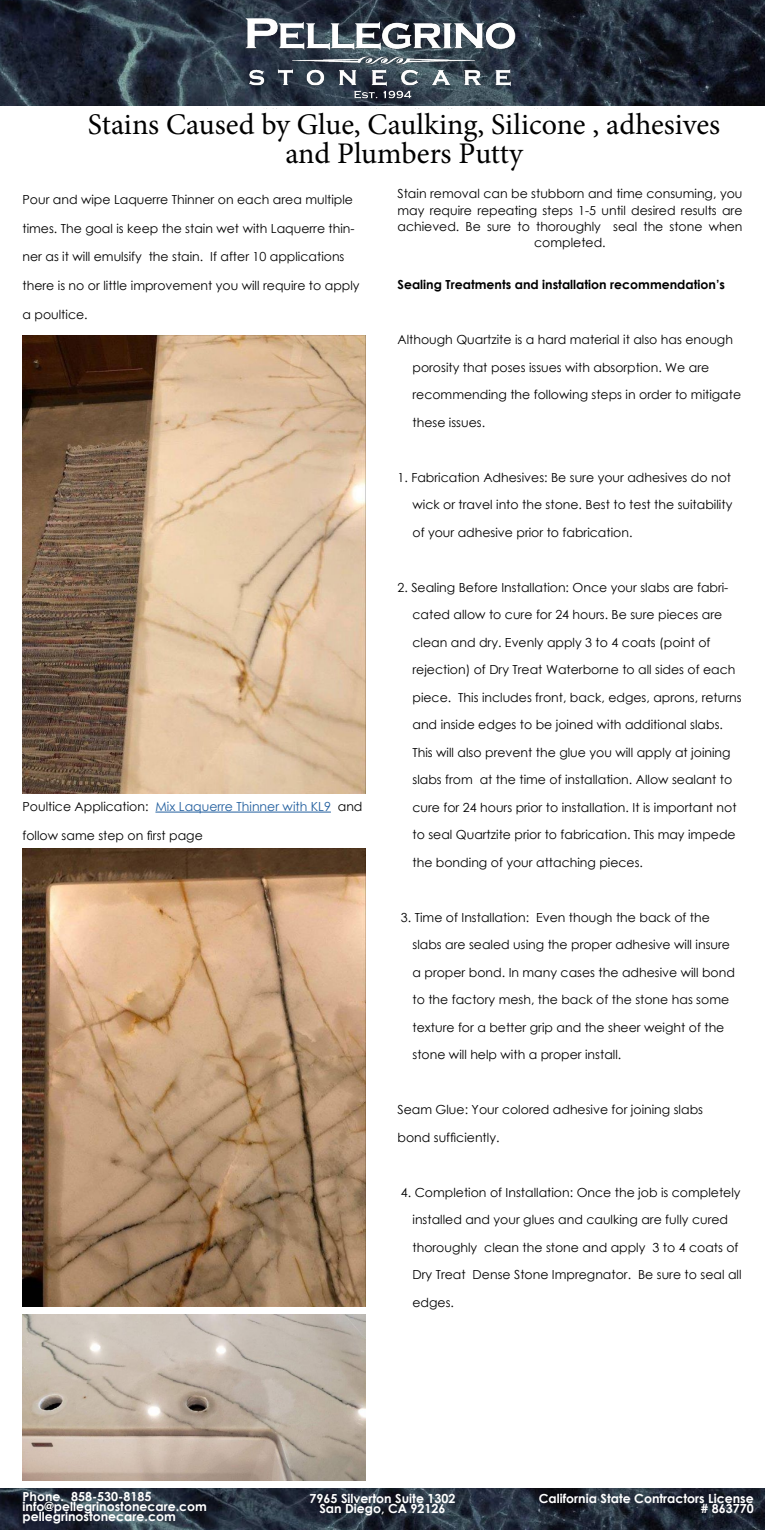
<style>
.page{position:relative;width:765px;height:1530px;background:#fff}
.page>*{position:absolute;margin:0;border:0;box-sizing:border-box;transform-origin:0 0}
.t1{font:30px/28.8px "Minion Pro";color:#000;text-align:center}
.t2{font:12.5px/16.2px "Century Gothic";color:#000;text-align:center}
.t3{font:700 12.5px/10px "Century Gothic";color:#fff;text-align:right}
.t4{font:700 12.5px "Century Gothic";color:#000}
.t5{font:12.5px "Century Gothic";color:#215e9e}
.s1{color:#000}
</style>
<div class="page">
<img style="left:0;top:0;width:765px;height:106px">
<img style="left:0;top:1488px;width:765px;height:42px">
<img style="left:197px;top:16px;width:367px;height:90px">
<img style="left:22px;top:336px;width:344px;height:457px">
<img style="left:22px;top:849px;width:344px;height:457px">
<img style="left:22px;top:1314px;width:344px;height:167px">
<hr style="left:155px;top:812px;width:176px;height:1px;background:#215e9e">
<h1 class="t1" style="left:88px;top:111px;width:634px">Stains Caused by Glue, Caulking, Silicone , adhesives and Plumbers Putty</h1>
<p class="t2" style="left:398px;top:186px;width:347px">Stain removal can be stubborn and time consuming, you may require repeating steps 1-5 until desired results are achieved. Be sure to thoroughly seal the stone when completed.</p>
<p class="t4" style="left:398px;top:275px;width:329px">Sealing Treatments and installation recommendation’s</p>
<p class="t2" style="left:22px;top:191px;width:332px">Pour and wipe Laquerre Thinner on each area multiple</p>
<p class="t2" style="left:22px;top:220px;width:334px">times. The goal is keep the stain wet with Laquerre thin-</p>
<p class="t2" style="left:22px;top:248px;width:324px">ner as it will emulsify the stain. If after 10 applications</p>
<p class="t2" style="left:22px;top:277px;width:339px">there is no or little improvement you will require to apply</p>
<p class="t2" style="left:22px;top:306px;width:67px">a poultice.</p>
<p class="t2" style="left:398px;top:331px;width:337px">Although Quartzite is a hard material it also has enough</p>
<p class="t2" style="left:412px;top:359px;width:298px">porosity that poses issues with absorption. We are</p>
<p class="t2" style="left:412px;top:386px;width:330px">recommending the following steps in order to mitigate</p>
<p class="t2" style="left:412px;top:414px;width:74px">these issues.</p>
<p class="t5" style="left:22px;top:798px;width:342px"><span class="s1">Poultice Application:</span> Mix Laquerre Thinner with KL9 <span class="s1">and</span></p>
<p class="t2" style="left:22px;top:827px;width:182px">follow same step on first page</p>
<p class="t2" style="left:398px;top:469px;width:335px">1. Fabrication Adhesives: Be sure your adhesives do not</p>
<p class="t2" style="left:412px;top:496px;width:321px">wick or travel into the stone. Best to test the suitability</p>
<p class="t2" style="left:412px;top:524px;width:221px">of your adhesive prior to fabrication.</p>
<p class="t2" style="left:398px;top:579px;width:332px">2. Sealing Before Installation: Once your slabs are fabri-</p>
<p class="t2" style="left:412px;top:606px;width:311px">cated allow to cure for 24 hours. Be sure pieces are</p>
<p class="t2" style="left:412px;top:634px;width:300px">clean and dry. Evenly apply 3 to 4 coats (point of</p>
<p class="t2" style="left:412px;top:661px;width:325px">rejection) of Dry Treat Waterborne to all sides of each</p>
<p class="t2" style="left:412px;top:689px;width:331px">piece. This includes front, back, edges, aprons, returns</p>
<p class="t2" style="left:412px;top:716px;width:312px">and inside edges to be joined with additional slabs.</p>
<p class="t2" style="left:412px;top:744px;width:320px">This will also prevent the glue you will apply at joining</p>
<p class="t2" style="left:412px;top:771px;width:321px">slabs from at the time of installation. Allow sealant to</p>
<p class="t2" style="left:412px;top:799px;width:326px">cure for 24 hours prior to installation. It is important not</p>
<p class="t2" style="left:412px;top:826px;width:325px">to seal Quartzite prior to fabrication. This may impede</p>
<p class="t2" style="left:412px;top:854px;width:232px">the bonding of your attaching pieces.</p>
<p class="t2" style="left:401px;top:909px;width:311px">3. Time of Installation: Even though the back of the</p>
<p class="t2" style="left:412px;top:936px;width:319px">slabs are sealed using the proper adhesive will insure</p>
<p class="t2" style="left:412px;top:964px;width:324px">a proper bond. In many cases the adhesive will bond</p>
<p class="t2" style="left:412px;top:986px;width:318px;line-height:27.5px;text-align:left">to the factory mesh, the back of the stone has some texture for a better grip and the sheer weight of the</p>
<p class="t2" style="left:412px;top:1046px;width:210px">stone will help with a proper install.</p>
<p class="t2" style="left:398px;top:1101px;width:307px">Seam Glue: Your colored adhesive for joining slabs</p>
<p class="t2" style="left:398px;top:1129px;width:104px">bond sufficiently.</p>
<p class="t2" style="left:401px;top:1178px;width:341px;line-height:27.5px">4. Completion of Installation: Once the job is completely installed and your glues and caulking are fully cured</p>
<p class="t2" style="left:412px;top:1233px;width:331px;line-height:27.5px;text-align:left">thoroughly clean the stone and apply 3 to 4 coats of<br>Dry Treat Dense Stone Impregnator. Be sure to seal all</p>
<p class="t2" style="left:412px;top:1294px;width:43px">edges.</p>
<p class="t3" style="left:23px;top:1491px;width:186px;text-align:left">Phone. 858-530-8185 info@pellegrinostonecare.com pellegrinostonecare.com</p>
<p class="t3" style="left:310px;top:1493px;width:148px;text-align:center">7965 Silverton Suite 1302<br>San Diego, CA 92126</p>
<p class="t3" style="left:539px;top:1493px;width:216px">California State Contractors License # 863770</p>
</div>
